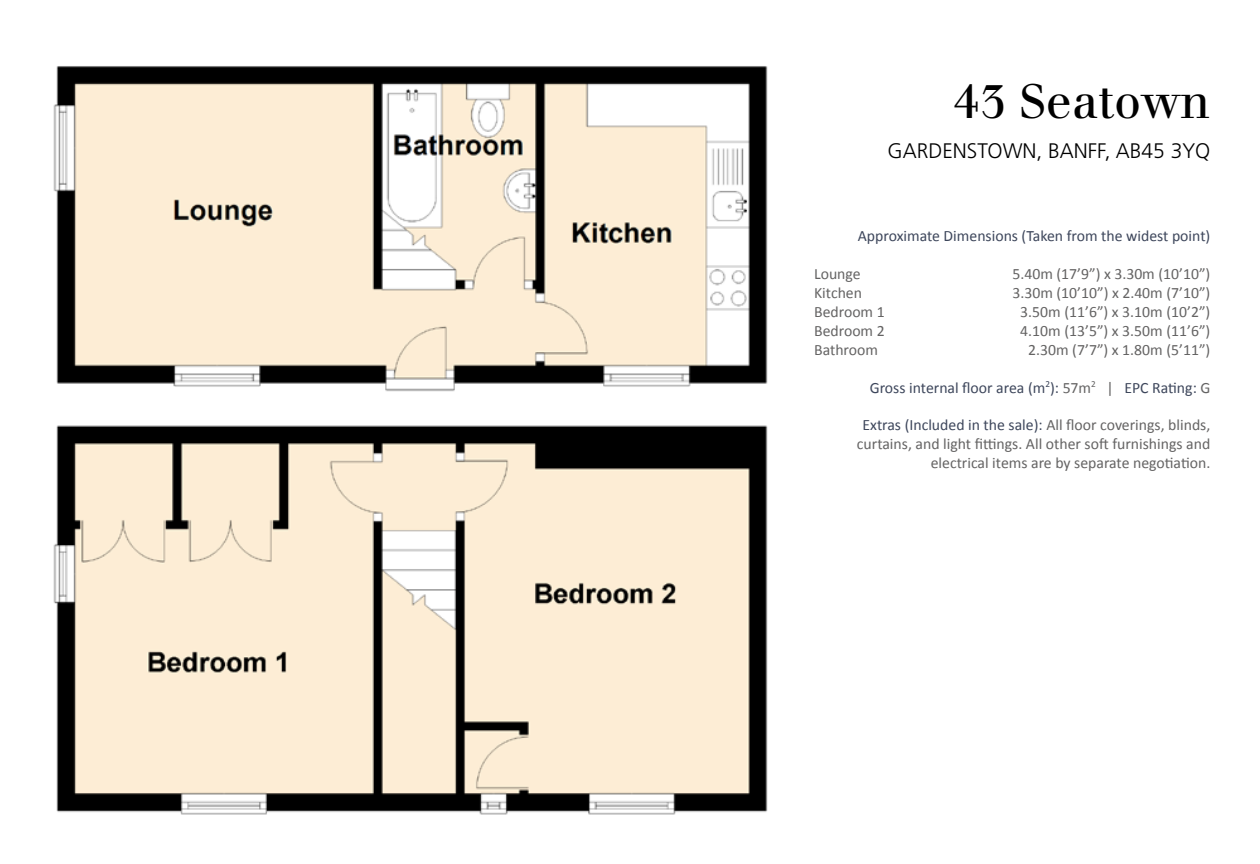
<style>
.page{position:relative;width:1260px;height:864px;background:#fff}
.page>*{position:absolute;margin:0;border:0;box-sizing:border-box;transform-origin:0 0}
.t1{font:47.25px "Justus";color:#000}
.t2{font:300 21px "Frutiger";color:#000}
.t3{font:15.75px/18.9px "Calibri";color:#646363;text-align:right}
.t4{font:15.75px "Calibri";color:#3d465b}
.s1{color:#646363}
.s2{color:#3d465b}
</style>
<div class="page">
<img style="left:53px;top:66px;width:715px;height:326px">
<img style="left:53px;top:425px;width:715px;height:390px">
<h1 class="t1" style="left:954px;top:73px;width:258px">43 Seatown</h1>
<h2 class="t2" style="left:888px;top:139px;width:324px">GARDENSTOWN, BANFF, AB45 3YQ</h2>
<p class="t4" style="left:858px;top:226px;width:354px">Approximate Dimensions (Taken from the widest point)</p>
<p class="t3" style="left:814px;top:264px;width:48px">Lounge</p>
<p class="t3" style="left:1013px;top:264px;width:199px">5.40m (17’9”) x 3.30m (10’10”)</p>
<p class="t3" style="left:814px;top:283px;width:49px">Kitchen</p>
<p class="t3" style="left:1013px;top:283px;width:199px">3.30m (10’10”) x 2.40m (7’10”)</p>
<p class="t3" style="left:814px;top:302px;width:72px">Bedroom 1</p>
<p class="t3" style="left:1020px;top:302px;width:192px">3.50m (11’6”) x 3.10m (10’2”)</p>
<p class="t3" style="left:814px;top:321px;width:72px">Bedroom 2</p>
<p class="t3" style="left:1020px;top:321px;width:192px">4.10m (13’5”) x 3.50m (11’6”)</p>
<p class="t3" style="left:814px;top:340px;width:65px">Bathroom</p>
<p class="t3" style="left:1028px;top:340px;width:184px">2.30m (7’7”) x 1.80m (5’11”)</p>
<p class="t4" style="left:870px;top:377px;width:342px">Gross internal floor area (m<sup>2</sup>): <span class="s1">57m</span><sup>2</sup> <span class="s1">|</span> EPC Rating: <span class="s1">G</span></p>
<p class="t3" style="left:857px;top:415px;width:355px"><span class="s2">Extras (Included in the sale):</span> All floor coverings, blinds, curtains, and light fittings. All other soft furnishings and electrical items are by separate negotiation.</p>
</div>
